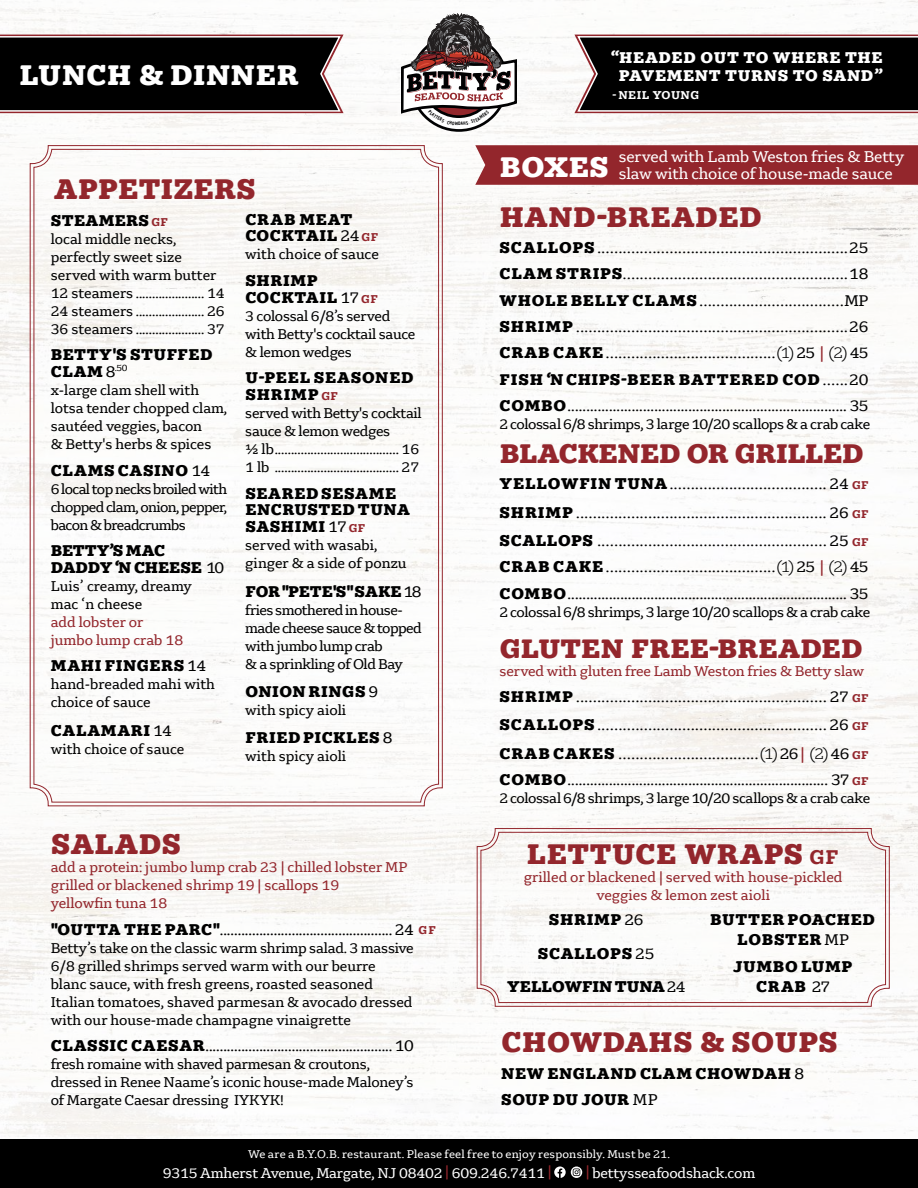
<style>
.page{position:relative;width:918px;height:1188px;background:#fff}
.page>*{position:absolute;margin:0;border:0;box-sizing:border-box;transform-origin:0 0}
.t1{font:800 30px "Gelo";letter-spacing:.02em;color:#93262c}
.t2{font:800 30px "Gelo";letter-spacing:.015em;color:#fff}
.t3{font:800 28.5px "Gelo";letter-spacing:-.015em;color:#93262c}
.t4{font:800 28.2px "Gelo";letter-spacing:.01em;color:#93262c}
.t5{font:800 16.5px/16.8px "Gelo";letter-spacing:.035em;color:#000}
.t6{font:16.5px "Gelo";color:#000}
.t7{font:16.5px/16.8px "Gelo";letter-spacing:-.005em;color:#fff}
.t8{font:800 16.5px/18px "Gelo";letter-spacing:.04em;color:#fff;text-align:center}
.t9{font:800 16.5px/16.8px "Gelo";letter-spacing:-.01em;color:#000}
.t10{font:800 16.5px "Gelo";color:#000}
.t11{font:16.35px/26.2px "Gelo";letter-spacing:-.035em;color:#000;text-align:justify}
.t12{font:15px/18px "Gelo";letter-spacing:-.005em;color:#000}
.t13{font:15px/18px "Gelo";color:#93262c}
.t14{font:15px/18px "Gelo";letter-spacing:-.04em;color:#000}
.t15{font:15px "Gelo";letter-spacing:-.01em;color:#fff}
.t16{font:14.85px "Gelo";letter-spacing:-.025em;color:#000}
.t17{font:700 12px "Gelo";letter-spacing:.04em;color:#fff}
.t18{font:700 12px "Gelo";color:#93262c}
.t19{font:11.85px "Gelo";letter-spacing:.015em;color:#fff}
.s1{font-weight:700;font-size:12px;color:#93262c}
.s2{font-weight:400}
.s3{font-weight:800}
.s4{font-weight:800;font-size:16.5px}
.s5{font-weight:300}
.s6{font-size:16.5px;color:#93262c}
.s7{font-weight:700;font-size:11.85px;color:#93262c}
.s8{font-weight:700;font-size:21px}
.s9{font-weight:400;font-size:16.35px}
.s10{color:#93262c}
</style>
<div class="page">
<svg style="left:29px;top:145px;width:414px;height:662px"></svg>
<div style="left:475px;top:145px;width:443px;height:40px;background:#93262c"></div>
<svg style="left:572px;top:32px;width:346px;height:83px;background:#262222"></svg>
<svg style="left:0;top:33px;width:346px;height:83px;background:#262121"></svg>
<div style="left:0;top:1140px;width:918px;height:48px;background:#000"></div>
<svg style="left:554px;top:1167px;width:28px;height:11px"></svg>
<svg style="left:476px;top:828px;width:414px;height:179px"></svg>
<div style="left:481px;top:832px;width:405px;height:171px;border:1px solid #93262c;border-radius:18px"></div>
<svg style="left:401px;top:13px;width:116px;height:112px"></svg>
<h1 class="t2" style="left:19px;top:56px;width:281px">LUNCH &amp; DINNER</h1>
<h1 class="t1" style="left:54px;top:170px;width:203px">APPETIZERS</h1>
<p class="t5" style="left:51px;top:211px;width:119px">STEAMERS <span class="s1">GF</span></p>
<p class="t12" style="left:51px;top:231px;width:175px">local middle necks, perfectly sweet size served with warm butter<br>12 steamers ..................... 14<br>24 steamers ..................... 26<br>36 steamers ..................... 37</p>
<p class="t5" style="left:51px;top:346px;width:163px">BETTY'S STUFFED<br>CLAM <span class="s2">8</span><sup>.50</sup></p>
<p class="t12" style="left:51px;top:382px;width:178px">x-large clam shell with lotsa tender chopped clam, sautéed veggies, bacon<br>&amp; Betty's herbs &amp; spices</p>
<p class="t5" style="left:51px;top:461px;width:161px">CLAMS CASINO <span class="s2">14</span></p>
<p class="t12" style="left:51px;top:480px;width:178px;text-align:justify">6 local top necks broiled with chopped clam, onion, pepper, bacon &amp; breadcrumbs</p>
<p class="t9" style="left:51px;top:542px;width:175px">BETTY’SMAC<br>DADDY ‘N CHEESE <span class="s2">10</span></p>
<p class="t12" style="left:51px;top:578px;width:143px">Luis’ creamy, dreamy mac ‘n cheese</p>
<p class="t13" style="left:51px;top:614px;width:134px">add lobster or jumbo lump crab 18</p>
<p class="t5" style="left:51px;top:657px;width:157px">MAHI FINGERS <span class="s2">14</span></p>
<p class="t12" style="left:51px;top:676px;width:166px">hand-breaded mahi with choice of sauce</p>
<p class="t5" style="left:51px;top:721px;width:123px">CALAMARI <span class="s2">14</span></p>
<p class="t12" style="left:51px;top:741px;width:135px">with choice of sauce</p>
<p class="t5" style="left:245px;top:210px;width:134px">CRAB MEAT<br>COCKTAIL <span class="s2">24</span> <span class="s1">GF</span></p>
<p class="t12" style="left:245px;top:246px;width:135px">with choice of sauce</p>
<p class="t5" style="left:245px;top:272px;width:134px">SHRIMP<br>COCKTAIL <span class="s2">17</span> <span class="s1">GF</span></p>
<p class="t12" style="left:245px;top:308px;width:172px">3 colossal 6/8’s served with Betty's cocktail sauce &amp; lemon wedges</p>
<p class="t5" style="left:245px;top:369px;width:170px">U-PEEL SEASONED<br>SHRIMP <span class="s1">GF</span></p>
<p class="t12" style="left:245px;top:405px;width:178px">served with Betty's cocktail sauce &amp; lemon wedges<br>½ lb...................................... 16<br>1 lb ...................................... 27</p>
<p class="t5" style="left:245px;top:484px;width:166px">SEARED SESAME<br>ENCRUSTED TUNA<br>SASHIMI <span class="s2">17</span> <span class="s1">GF</span></p>
<p class="t12" style="left:245px;top:537px;width:163px">served with wasabi, ginger &amp; a side of ponzu</p>
<p class="t10" style="left:245px;top:580px;width:178px">FOR "PETE'S" SAKE <span class="s2">18</span></p>
<p class="t14" style="left:245px;top:601px;width:178px">fries smothered in house&shy;made cheese sauce &amp; topped with jumbo lump crab<br>&amp; a sprinkling of Old Bay</p>
<p class="t5" style="left:245px;top:683px;width:134px">ONION RINGS <span class="s2">9</span></p>
<p class="t12" style="left:245px;top:702px;width:103px">with spicy aioli</p>
<p class="t5" style="left:245px;top:729px;width:149px">FRIED PICKLES <span class="s2">8</span></p>
<p class="t12" style="left:245px;top:748px;width:103px">with spicy aioli</p>
<h1 class="t1" style="left:51px;top:826px;width:131px">SALADS</h1>
<p class="t13" style="left:51px;top:859px;width:358px">add a protein: jumbo lump crab 23 | chilled lobster MP grilled or blackened shrimp 19 | scallops 19<br>yellowfin tuna 18</p>
<p class="t6" style="left:51px;top:922px;width:365px"><span class="s3">"OUTTA THE PARC"</span>................................................ 24</p>
<p class="t12" style="left:51px;top:939px;width:365px">Betty’s take on the classic warm shrimp salad. 3 massive 6/8 grilled shrimps served warm with our beurre blanc sauce, with fresh greens, roasted seasoned Italian tomatoes, shaved parmesan &amp; avocado dressed with our house-made champagne vinaigrette</p>
<p class="t6" style="left:51px;top:1039px;width:364px"><span class="s3">CLASSIC CAESAR</span>.................................................... 10</p>
<p class="t12" style="left:51px;top:1056px;width:364px">fresh romaine with shaved parmesan &amp; croutons, dressed in Renee Naame’s iconic house-made Maloney’s of Margate Caesar dressing IYKYK!</p>
<p class="t18" style="left:419px;top:923px;width:19px">GF</p>
<p class="t8" style="left:611px;top:48px;width:274px">“HEADED OUT TO WHERE THE<br>PAVEMENT TURNS TO SAND”</p>
<p class="t17" style="left:612px;top:87px;width:89px">- NEIL YOUNG</p>
<h1 class="t2" style="left:500px;top:147px;width:110px">BOXES</h1>
<p class="t7" style="left:619px;top:149px;width:287px">served with Lamb Weston fries &amp; Betty slaw with choice of house-made sauce</p>
<h1 class="t1" style="left:500px;top:198px;width:264px">HAND-BREADED</h1>
<p class="t11" style="left:500px;top:236px;width:370px"><span class="s4">SCALLOPS</span> ...........................................................25<br><span class="s4">CLAM STRIPS</span>.....................................................18<br><span class="s4">WHOLE BELLY CLAMS</span>..................................MP <span class="s4">SHRIMP</span> ................................................................26<br><span class="s4">CRAB CAKE</span>........................................<span class="s5">(1)</span> 25 <span class="s6">|</span> <span class="s5">(2)</span> 45<br><span class="s3">FISH</span> <span class="s4">‘N CHIPS-</span><span class="s3">BEER BATTERED COD</span> ......20<br><span class="s3">COMBO</span>.......................................................................... 35</p>
<p class="t16" style="left:499px;top:418px;width:372px">2 colossal 6/8 shrimps, 3 large 10/20 scallops &amp; a crab cake</p>
<h2 class="t3" style="left:500px;top:435px;width:365px">BLACKENED OR GRILLED</h2>
<p class="t11" style="left:500px;top:471px;width:370px;line-height:28.3px"><span class="s4">YELLOWFIN TUNA</span>..................................... 24 <span class="s7">GF </span><span class="s4">SHRIMP</span> ........................................................... 26 <span class="s7">GF </span><span class="s4">SCALLOPS</span> ...................................................... 25 <span class="s7">GF</span></p>
<p class="t11" style="left:500px;top:555px;width:370px"><span class="s4">CRAB CAKE</span>........................................<span class="s5">(1)</span> 25 <span class="s6">|</span> <span class="s5">(2)</span> 45<br><span class="s3">COMBO</span>.......................................................................... 35</p>
<p class="t16" style="left:499px;top:605px;width:372px">2 colossal 6/8 shrimps, 3 large 10/20 scallops &amp; a crab cake</p>
<h3 class="t4" style="left:500px;top:630px;width:364px">GLUTEN FREE-BREADED</h3>
<p class="t13" style="left:499px;top:663px;width:366px">served with gluten free Lamb Weston fries &amp; Betty slaw</p>
<p class="t11" style="left:500px;top:683px;width:370px;line-height:28.3px"><span class="s3">SHRIMP</span> ........................................................... 27 <span class="s7">GF </span><span class="s3">SCALLOPS</span> ...................................................... 26 <span class="s7">GF </span><span class="s3">CRAB CAKES</span> .................................<span class="s5">(1)</span> 26<span class="s6">|</span> <span class="s5">(2)</span> 46 <span class="s7">GF</span></p>
<p class="t11" style="left:500px;top:767px;width:370px"><span class="s3">COMBO</span>..................................................................... 37 <span class="s7">GF</span></p>
<p class="t16" style="left:499px;top:792px;width:372px">2 colossal 6/8 shrimps, 3 large 10/20 scallops &amp; a crab cake</p>
<h1 class="t1" style="left:527px;top:835px;width:313px">LETTUCE WRAPS <span class="s8">GF</span></h1>
<p class="t13" style="left:524px;top:869px;width:320px;text-align:center">grilled or blackened | served with house-pickled veggies &amp; lemon zest aioli</p>
<p class="t5" style="left:507px;top:902px;width:180px;line-height:33.6px;text-align:center">SHRIMP <span class="s9">26<br></span>SCALLOPS <span class="s9">25<br></span>YELLOWFIN TUNA <span class="s9">24</span></p>
<p class="t5" style="left:710px;top:909px;width:166px;line-height:20.1px;text-align:center">BUTTER POACHED<br>LOBSTER <span class="s9">MP</span></p>
<p class="t5" style="left:733px;top:956px;width:121px;line-height:20.1px;text-align:center">JUMBO LUMP<br>CRAB <span class="s9">27</span></p>
<h1 class="t1" style="left:501px;top:1024px;width:338px">CHOWDAHS &amp; SOUPS</h1>
<p class="t5" style="left:501px;top:1060px;width:304px;line-height:26.5px">NEW ENGLAND CLAM CHOWDAH <span class="s2">8<br></span>SOUP DU JOUR <span class="s2">MP</span></p>
<p class="t19" style="left:248px;top:1149px;width:423px">We are a B.Y.O.B. restaurant. Please feel free to enjoy responsibly. Must be 21.</p>
<p class="t15" style="left:163px;top:1166px;width:390px">9315 Amherst Avenue, Margate, NJ 08402 <span class="s10">|</span> 609.246.7411 <span class="s10">|</span></p>
<p class="t15" style="left:586px;top:1166px;width:171px"><span class="s10">|</span> bettysseafoodshack.com</p>
</div>
